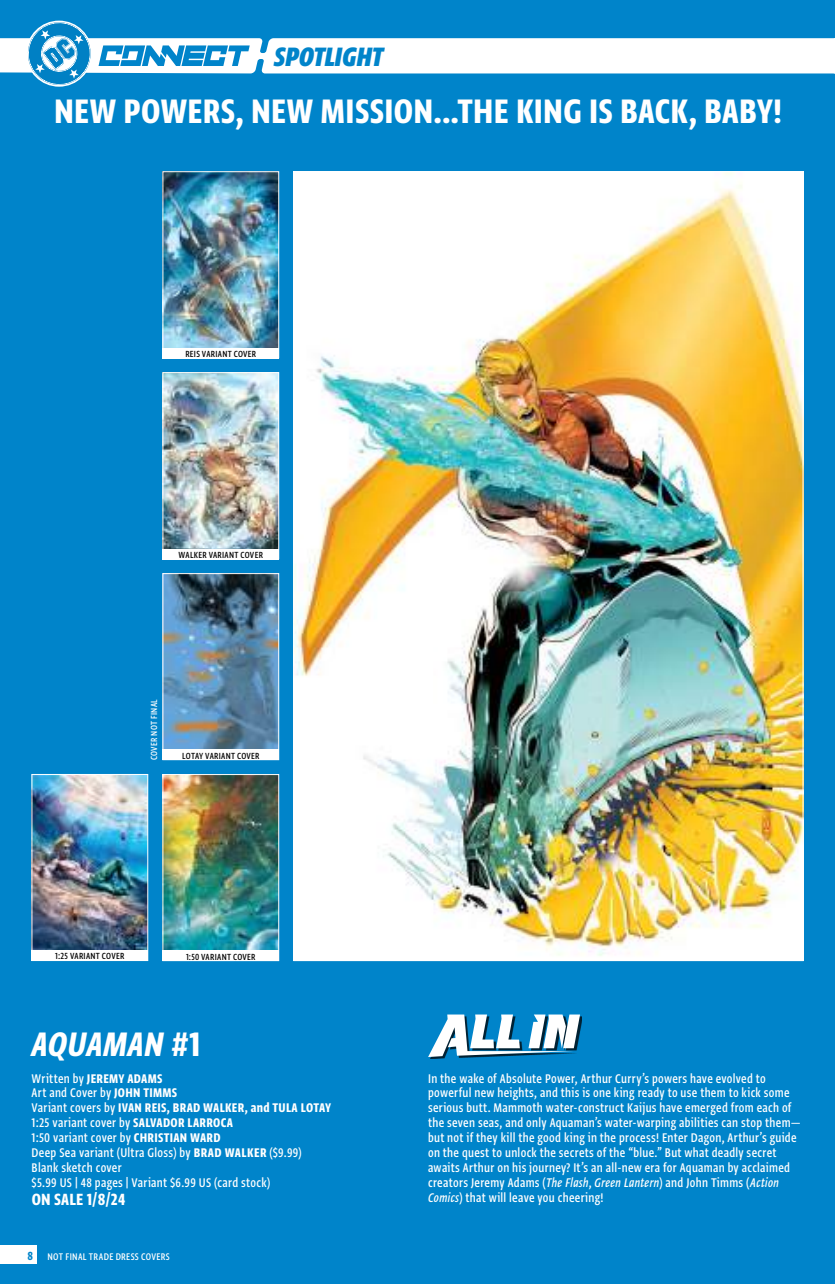
<style>
.page{position:relative;width:835px;height:1284px;background:#0084ca}
.page>*{position:absolute;margin:0;border:0;box-sizing:border-box;transform-origin:0 0}
.t1{font:40.25px "Greta Sans Cnd Std Bld";letter-spacing:.005em;color:#fff}
.t2{font:40.25px "Greta Sans Cnd Std Bld Ita";letter-spacing:.005em;color:#fff}
.t3{font:31.5px "Greta Sans Cnd Std Hea Ita";letter-spacing:-.01em;color:#0084ca}
.t4{font:19.25px "Greta Sans Cnd Std Bld";letter-spacing:.01em;color:#fff}
.t5{font:500 14.88px/14.9px "Greta Sans Cnd Std";letter-spacing:.02em;color:#fff}
.t6{font:14.88px "Greta Sans Cnd Std Bld";letter-spacing:.02em;color:#fff}
.t7{font:14px "Greta Sans Cnd Std Bld";color:#0084ca}
.t8{font:500 11.38px "Greta Sans Cnd Std";letter-spacing:.025em;color:#fff}
.t9{font:500 10.5px "Greta Sans Cnd Std";letter-spacing:.03em;color:#000}
.t10{font:500 10.5px "Greta Sans Cnd Std";letter-spacing:.025em;color:#fff}
.s1{font-family:"Greta Sans Cnd Std Bld"}
.s2{font-family:"Greta Sans Cnd Std";font-weight:500}
.s3{font-family:"Greta Sans Cnd Std Bld";font-weight:400}
.s4{font-family:"Greta Sans Cnd Std Med Ita";font-weight:400}
</style>
<div class="page">
<svg style="left:0;top:20px;width:835px;height:67px"></svg>
<div style="left:430px;top:1016px;width:152px;height:43px;background:#000;opacity:.75"></div>
<svg style="left:428px;top:1014px;width:152px;height:43px"></svg>
<img style="left:295px;top:173px;width:506px;height:786px">
<img style="left:164px;top:776px;width:113px;height:174px">
<div style="left:162px;top:774px;width:117px;height:187px;border:1px solid #fff"></div>
<div style="left:163px;top:950px;width:116px;height:11px;background:#fff"></div>
<img style="left:34px;top:776px;width:112px;height:174px">
<div style="left:32px;top:774px;width:116px;height:187px;border:1px solid #fff"></div>
<div style="left:32px;top:950px;width:116px;height:11px;background:#fff"></div>
<img style="left:164px;top:374px;width:113px;height:175px">
<div style="left:162px;top:372px;width:117px;height:187px;border:1px solid #fff"></div>
<div style="left:163px;top:549px;width:116px;height:10px;background:#fff"></div>
<img style="left:164px;top:173px;width:113px;height:175px">
<div style="left:162px;top:171px;width:117px;height:187px;border:1px solid #fff"></div>
<div style="left:163px;top:348px;width:116px;height:10px;background:#fff"></div>
<img style="left:164px;top:575px;width:113px;height:174px">
<div style="left:162px;top:573px;width:117px;height:187px;border:1px solid #fff"></div>
<div style="left:163px;top:749px;width:116px;height:11px;background:#fff"></div>
<div style="left:0;top:1245px;width:37px;height:19px;background:#fff"></div>
<h2 class="t3" style="left:274px;top:37px;width:111px">SPOTLIGHT</h2>
<h1 class="t1" style="left:54px;top:87px;width:729px">NEW POWERS, NEW MISSION...THE KING IS BACK, BABY!</h1>
<p class="t9" style="left:185px;top:347px;width:72px">REIS VARIANT COVER</p>
<p class="t9" style="left:179px;top:548px;width:86px">WALKER VARIANT COVER</p>
<p class="t10" style="left:148px;top:760px;width:62px;rotate:-90deg">COVER NOT FINAL</p>
<p class="t9" style="left:182px;top:749px;width:79px">LOTAY VARIANT COVER</p>
<p class="t9" style="left:55px;top:950px;width:71px">1:25 VARIANT COVER</p>
<p class="t9" style="left:186px;top:950px;width:71px">1:50 VARIANT COVER</p>
<h1 class="t2" style="left:32px;top:1020px;width:170px">AQUAMAN <span class="s1">#1</span></h1>
<p class="t6" style="left:32px;top:1069px;width:132px"><span class="s2">Written by</span> JEREMY ADAMS</p>
<p class="t5" style="left:32px;top:1085px;width:147px">Art and Cover by <span class="s3">JOHN TIMMS</span></p>
<p class="t6" style="left:32px;top:1099px;width:301px"><span class="s2">Variant covers by</span> IVAN REIS, BRAD WALKER, and TULA LOTAY</p>
<p class="t5" style="left:32px;top:1115px;width:272px">1:25 variant cover by <span class="s3">SALVADOR LARROCA<br></span>1:50 variant cover by <span class="s3">CHRISTIAN WARD<br></span>Deep Sea variant (Ultra Gloss) by <span class="s3">BRAD WALKER</span> ($9.99)<br>Blank sketch cover<br>$5.99 US | 48 pages | Variant $6.99 US (card stock)</p>
<p class="t4" style="left:32px;top:1188px;width:95px">ON SALE 1/8/24</p>
<p class="t7" style="left:28px;top:1247px;width:7px">8</p>
<p class="t8" style="left:47px;top:1249px;width:124px">NOT FINAL TRADE DRESS COVERS</p>
<p class="t5" style="left:428px;top:1070px;width:374px">In the wake of Absolute Power, Arthur Curry’s powers have evolved to powerful new heights, and this is one king ready to use them to kick some serious butt. Mammoth water-construct Kaijus have emerged from each of the seven seas, and only Aquaman’s water-warping abilities can stop them— but not if they kill the good king in the process! Enter Dagon, Arthur’s guide on the quest to unlock the secrets of the “blue.” But what deadly secret awaits Arthur on his journey? It’s an all-new era for Aquaman by acclaimed creators Jeremy Adams (<span class="s4">The Flash</span>, <span class="s4">Green Lantern</span>) and John Timms (<span class="s4">Action Comics</span>) that will leave you cheering!</p>
</div>
